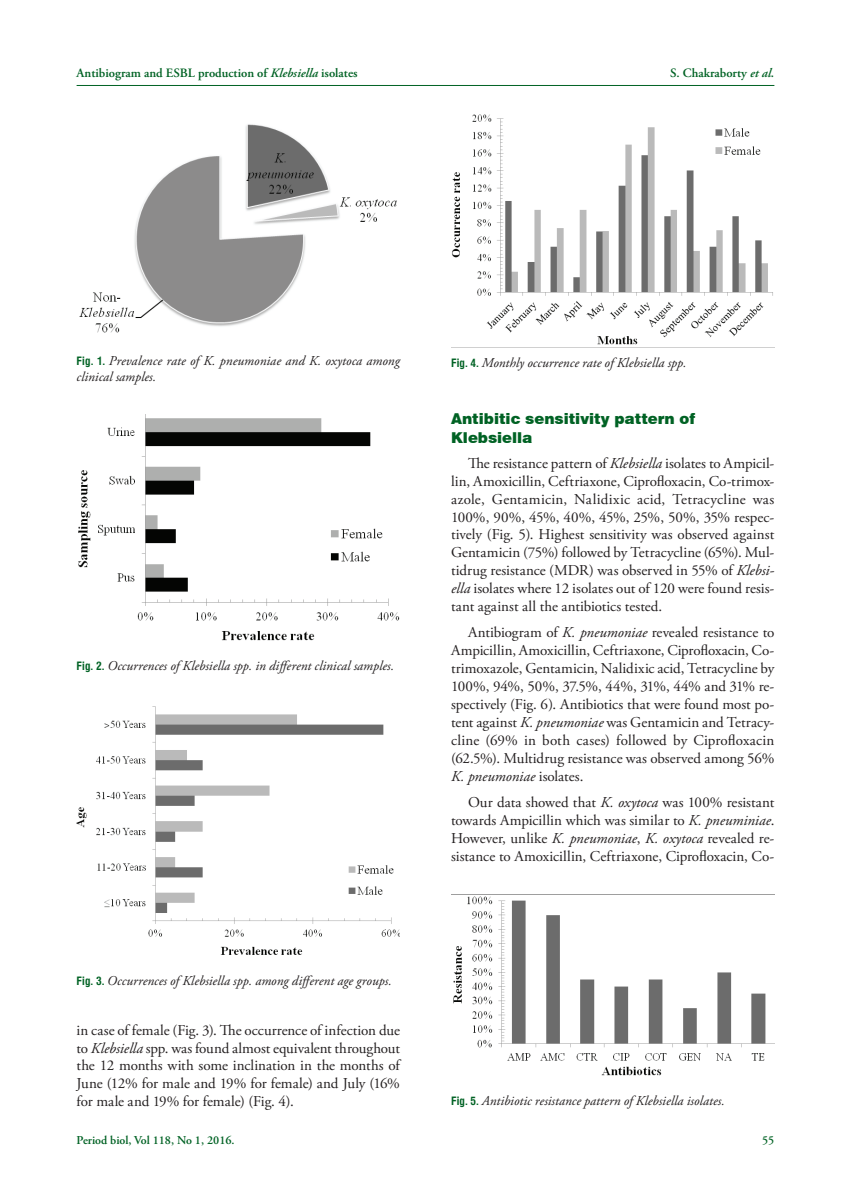
<style>
.page{position:relative;width:851px;height:1191px;background:#fff}
.page>*{position:absolute;margin:0;border:0;box-sizing:border-box;transform-origin:0 0}
.t1{font:15px/17.9px "Adobe Garamond Pro";color:#231f20;text-align:justify}
.t2{font:900 15px/18.5px "Swiss 721 BT";color:#006224}
.t3{font:italic 13.5px/15.9px "Adobe Garamond Pro";letter-spacing:.005em;color:#231f20}
.t4{font:600 12.75px "Adobe Garamond Pro";color:#006224}
.t5{font:600 12px "Adobe Garamond Pro";color:#006224}
.s1{font-style:italic}
.s2{font-family:"Swiss 721 BT";font-weight:700;font-style:normal;font-stretch:condensed;font-size:11.25px;color:#006224}
</style>
<div class="page">
<hr style="left:77px;top:85px;width:697px;height:1px;background:#006224">
<img style="left:79px;top:124px;width:318px;height:209px">
<img style="left:78px;top:414px;width:322px;height:227px">
<img style="left:77px;top:706px;width:323px;height:249px">
<img style="left:452px;top:114px;width:321px;height:231px">
<img style="left:451px;top:894px;width:323px;height:182px">
<p class="t4" style="left:77px;top:65px;width:282px">Antibiogram and ESBL production of <span class="s1">Klebsiella</span> isolates</p>
<p class="t4" style="left:670px;top:65px;width:106px">S. Chakraborty <span class="s1">et al.</span></p>
<p class="t3" style="left:77px;top:353px;width:325px"><span class="s2">Fig. 1.</span> Prevalence rate of K. pneumoniae and K. oxytoca among clinical samples.</p>
<p class="t3" style="left:77px;top:658px;width:319px"><span class="s2">Fig. 2.</span> Occurrences of Klebsiella spp. in different clinical samples.</p>
<p class="t3" style="left:77px;top:973px;width:317px"><span class="s2">Fig. 3.</span> Occurrences of Klebsiella spp. among different age groups.</p>
<p class="t1" style="left:77px;top:1022px;width:325px">in case of female (Fig. 3). The occurrence of infection due to <span class="s1">Klebsiella</span> spp. was found almost equivalent throughout the 12 months with some inclination in the months of June (12% for male and 19% for female) and July (16% for male and 19% for female) (Fig. 4).</p>
<p class="t3" style="left:451px;top:355px;width:237px"><span class="s2">Fig. 4.</span> Monthly occurrence rate of Klebsiella spp.</p>
<p class="t2" style="left:451px;top:409px;width:245px">Antibitic sensitivity pattern of<br>Klebsiella</p>
<p class="t1" style="left:451px;top:455px;width:325px;text-indent:17px">The resistance pattern of <span class="s1">Klebsiella</span> isolates to Ampicil&shy;lin, Amoxicillin, Ceftriaxone, Ciprofloxacin, Co-trimox&shy;azole, Gentamicin, Nalidixic acid, Tetracycline was 100%, 90%, 45%, 40%, 45%, 25%, 50%, 35% respec&shy;tively (Fig. 5). Highest sensitivity was observed against Gentamicin (75%) followed by Tetracycline (65%). Mul&shy;tidrug resistance (MDR) was observed in 55% of <span class="s1">Klebsi&shy;ella</span> isolates where 12 isolates out of 120 were found resis&shy;tant against all the antibiotics tested.</p>
<p class="t1" style="left:451px;top:624px;width:325px;text-indent:17px">Antibiogram of <span class="s1">K. pneumoniae</span> revealed resistance to Ampicillin, Amoxicillin, Ceftriaxone, Ciprofloxacin, Co&shy;trimoxazole, Gentamicin, Nalidixic acid, Tetracycline by 100%, 94%, 50%, 37.5%, 44%, 31%, 44% and 31% re&shy;spectively (Fig. 6). Antibiotics that were found most po&shy;tent against <span class="s1">K. pneumoniae</span> was Gentamicin and Tetracy&shy;cline (69% in both cases) followed by Ciprofloxacin (62.5%). Multidrug resistance was observed among 56% <span class="s1">K. pneumoniae</span> isolates.</p>
<p class="t1" style="left:451px;top:793px;width:325px;text-indent:17px">Our data showed that <span class="s1">K. oxytoca</span> was 100% resistant towards Ampicillin which was similar to <span class="s1">K. pneuminiae</span>.<br>However, unlike <span class="s1">K. pneumoniae</span>, <span class="s1">K. oxytoca</span> revealed re&shy;sistance to Amoxicillin, Ceftriaxone, Ciprofloxacin, Co-</p>
<p class="t3" style="left:451px;top:1093px;width:275px"><span class="s2">Fig. 5.</span> Antibiotic resistance pattern of Klebsiella isolates.</p>
<p class="t5" style="left:77px;top:1133px;width:159px">Period biol, Vol 118, No 1, 2016.</p>
<p class="t5" style="left:762px;top:1133px;width:14px">55</p>
</div>
